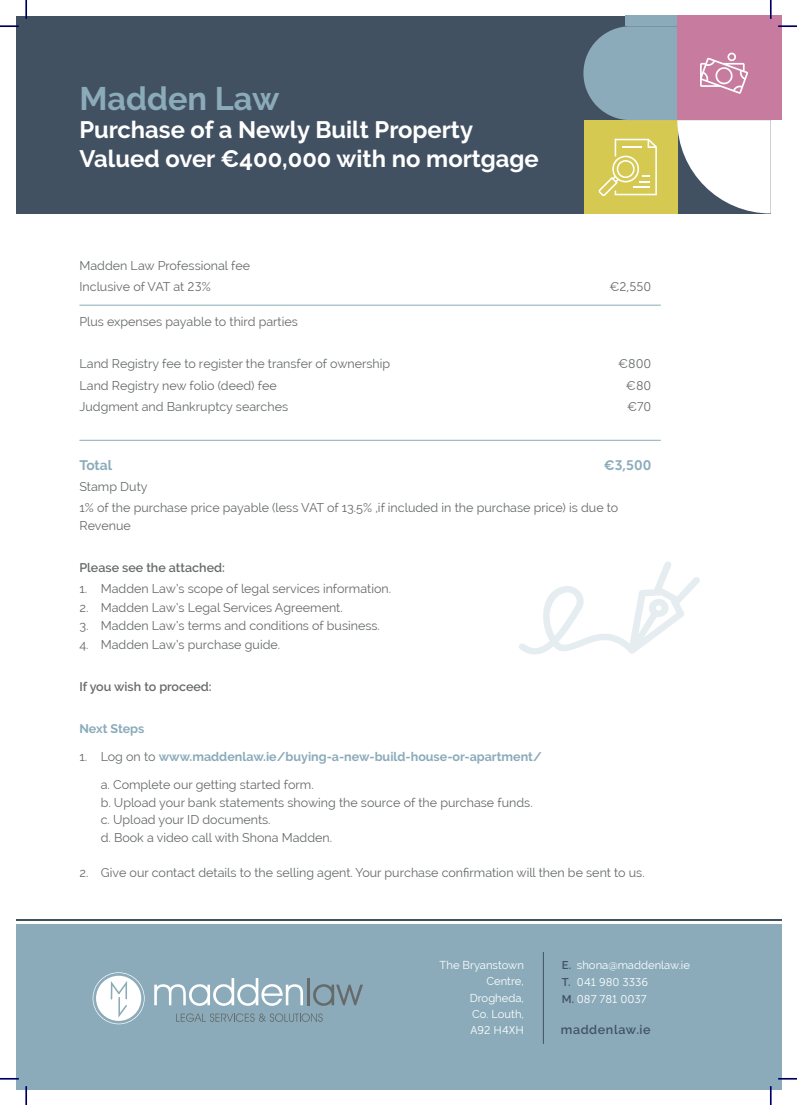
<style>
.page{position:relative;width:797px;height:1105px;background:#fff}
.page>*{position:absolute;margin:0;border:0;box-sizing:border-box;transform-origin:0 0}
.t1{font:700 32.5px "Raleway";color:#8babba}
.t2{font:700 23.75px/28.5px "Raleway";color:#fff}
.t3{font:13.75px "Museo Sans 700";color:#8babba}
.t4{font:700 13.75px "Raleway";letter-spacing:-.005em;color:#8babba}
.t5{font:12.5px/17.5px "Raleway";color:#666a6a}
.t6{font:700 12.5px "Raleway";color:#8babba}
.t7{font:600 12.5px "Raleway";color:#666a6a}
.t8{font:12.5px "Museo Sans 300";color:#666a6a}
.t9{font:600 12.5px "Raleway";letter-spacing:.05em;color:#425162}
.t10{font:11.25px/16.2px "Raleway";color:#fff;text-align:right}
.t11{font:11.25px/17.1px "Museo Sans 300";color:#fff}
.s1{font-family:"Museo Sans 300"}
.s2{font-family:"Raleway"}
.s3{font-family:"Raleway";font-weight:700}
.s4{font-weight:400;color:#666a6a}
.s5{font-weight:600;color:#425162}
.s6{font-family:"Raleway";font-weight:600;color:#425162}
</style>
<div class="page">
<div style="left:16px;top:16px;width:765px;height:197px;background:#425162"></div>
<div style="left:677px;top:16px;width:104px;height:104px;background:#c77b9e"></div>
<svg style="left:583px;top:26px;width:187px;height:187px"></svg>
<div style="left:16px;top:924px;width:765px;height:165px;background:#8babba"></div>
<hr style="left:16px;top:919px;width:765px;height:2px;background:#425162">
<svg style="left:176px;top:1013px;width:147px;height:9px"></svg>
<svg style="left:154px;top:978px;width:149px;height:28px"></svg>
<hr style="left:307px;top:978px;width:3px;height:27px;background:#666a6a">
<svg style="left:313px;top:984px;width:50px;height:22px"></svg>
<svg style="left:93px;top:972px;width:52px;height:52px"></svg>
<hr style="left:543px;top:952px;width:1px;height:92px;background:#425162">
<hr style="left:79px;top:440px;width:582px;height:1px;background:#8babba">
<hr style="left:79px;top:305px;width:582px;height:1px;background:#8babba">
<div style="left:770px;top:121px;width:11px;height:93px;background:#fff"></div>
<div style="left:625px;top:16px;width:52px;height:10px;background:#8babba"></div>
<svg style="left:519px;top:561px;width:181px;height:94px"></svg>
<svg style="left:0;top:25px;width:19px;height:2px"></svg>
<svg style="left:778px;top:25px;width:19px;height:2px"></svg>
<svg style="left:0;top:1078px;width:19px;height:1px"></svg>
<svg style="left:778px;top:1078px;width:19px;height:1px"></svg>
<svg style="left:25px;top:0;width:2px;height:19px"></svg>
<svg style="left:25px;top:1086px;width:2px;height:19px"></svg>
<svg style="left:770px;top:0;width:1px;height:19px"></svg>
<svg style="left:770px;top:1086px;width:1px;height:19px"></svg>
<h1 class="t1" style="left:79px;top:86px;width:201px">Madden Law</h1>
<h2 class="t2" style="left:79px;top:118px;width:461px">Purchase of a Newly Built Property<br>Valued over €400,000 with no mortgage</h2>
<p class="t5" style="left:79px;top:256px;width:172px;line-height:21px">Madden Law Professional fee<br>Inclusive of VAT at <span class="s1">23</span>%</p>
<p class="t8" style="left:609px;top:282px;width:43px"><span class="s2">€</span>2,550</p>
<p class="t5" style="left:79px;top:314px;width:220px">Plus expenses payable to third parties</p>
<p class="t5" style="left:79px;top:356px;width:312px">Land Registry fee to register the transfer of ownership</p>
<p class="t8" style="left:618px;top:359px;width:35px"><span class="s2">€</span>800</p>
<p class="t5" style="left:79px;top:378px;width:199px">Land Registry new folio (deed) fee</p>
<p class="t8" style="left:626px;top:381px;width:27px"><span class="s2">€</span>80</p>
<p class="t5" style="left:79px;top:399px;width:210px">Judgment and Bankruptcy searches</p>
<p class="t8" style="left:627px;top:402px;width:26px"><span class="s2">€</span>70</p>
<p class="t4" style="left:79px;top:460px;width:34px">Total</p>
<p class="t3" style="left:604px;top:460px;width:49px"><span class="s3">€</span>3,500</p>
<p class="t5" style="left:79px;top:478px;width:540px;line-height:21px">Stamp Duty<br>1% of the purchase price payable (less VAT of 13.5% ,if included in the purchase price) is due to</p>
<p class="t5" style="left:79px;top:518px;width:53px">Revenue</p>
<p class="t7" style="left:79px;top:563px;width:147px">Please see the attached:</p>
<p class="t5" style="left:79px;top:581px;width:313px">1. Madden Law’s scope of legal services information.</p>
<p class="t5" style="left:79px;top:600px;width:265px">2. Madden Law’s Legal Services Agreement.</p>
<p class="t5" style="left:79px;top:618px;width:302px">3. Madden Law’s terms and conditions of business.</p>
<p class="t5" style="left:79px;top:637px;width:202px">4. Madden Law’s purchase guide.</p>
<p class="t7" style="left:79px;top:682px;width:134px">If you wish to proceed:</p>
<p class="t6" style="left:79px;top:724px;width:66px">Next Steps</p>
<p class="t6" style="left:79px;top:752px;width:464px"><span class="s4">1. Log on to</span> www.maddenlaw.ie/buying-a-new-build-house-or-apartment/</p>
<p class="t5" style="left:101px;top:777px;width:433px">a. Complete our getting started form.<br>b. Upload your bank statements showing the source of the purchase funds. c. Upload your ID documents.<br>d. Book a video call with Shona Madden.</p>
<p class="t5" style="left:79px;top:863px;width:567px">2. Give our contact details to the selling agent. Your purchase con昀椀rmation will then be sent to us.</p>
<p class="t10" style="left:439px;top:958px;width:86px">The Bryanstown<br>Centre,<br>Drogheda,<br>Co. Louth,</p>
<p class="t11" style="left:470px;top:1022px;width:55px">A92 H4XH</p>
<p class="t10" style="left:562px;top:958px;width:129px"><span class="s5">E.</span> shona@maddenlaw.ie</p>
<p class="t11" style="left:562px;top:974px;width:88px"><span class="s6">T.</span> 041 980 3336<br><span class="s6">M.</span> 087 781 0037</p>
<p class="t9" style="left:561px;top:1025px;width:91px">maddenlaw.ie</p>
</div>
